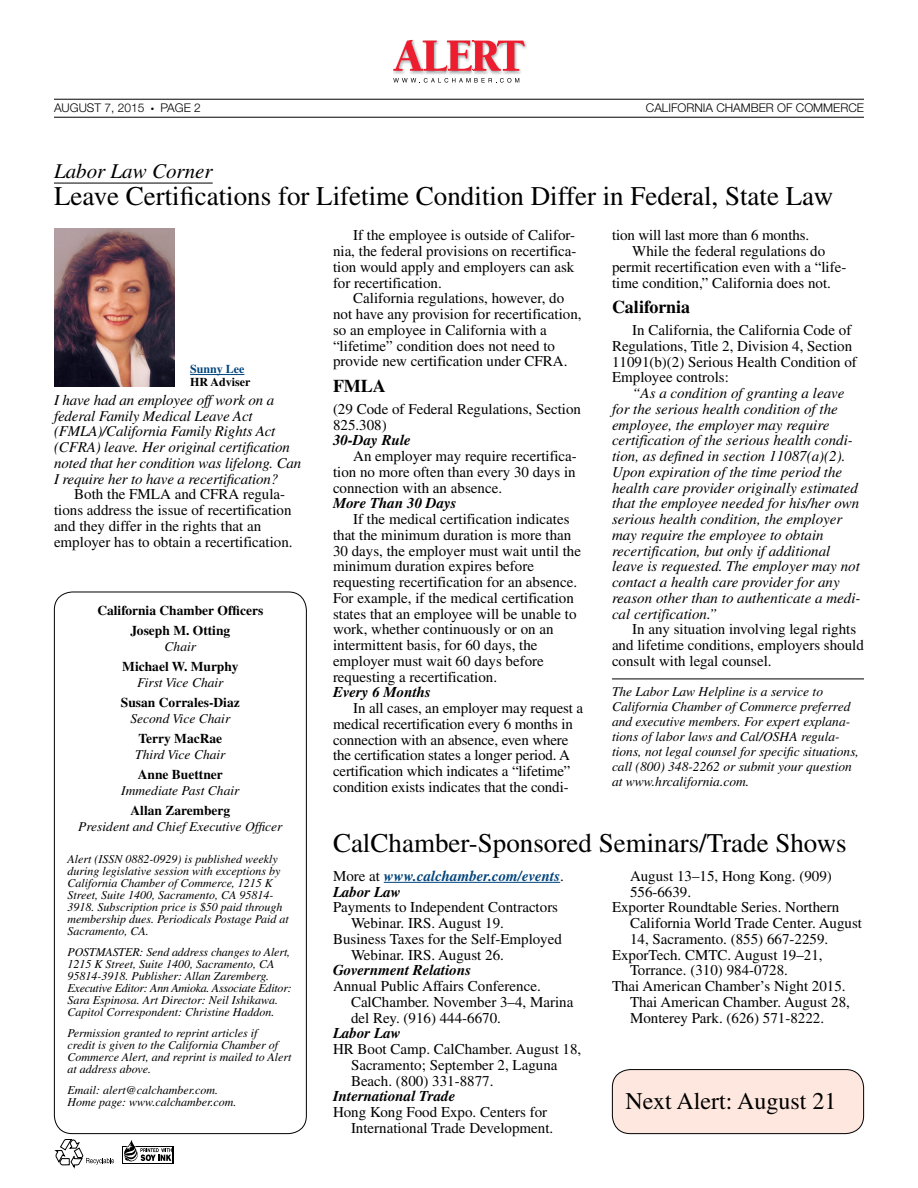
<style>
.page{position:relative;width:918px;height:1188px;background:#fff}
.page>*{position:absolute;margin:0;border:0;box-sizing:border-box;transform-origin:0 0}
.t1{font:27px "Times";color:#000}
.t2{font:24px "Times";color:#000}
.t3{font:italic 21px "Times";color:#000}
.t4{font:700 18px "Times";color:#000}
.t5{font:15px/15.8px "Times";color:#000}
.t6{font:italic 15px/15.8px "Times";color:#000}
.t7{font:italic 700 15px "Times";color:#000}
.t8{font:italic 700 15px/15.8px "Times";color:#00447c}
.t9{font:italic 13.5px/15px "Times";color:#000}
.t10{font:700 13.5px/20.2px "Times";color:#000;text-align:center}
.t11{font:italic 12px/12px "Times";color:#000}
.t12{font:300 12px "Helvetica Neue LT Std";color:#000}
.t13{font:700 12px "Times";color:#000}
.t14{font:700 12px "Times";color:#00447c}
.s1{font-weight:400;font-style:normal;color:#000}
.s2{color:#000}
</style>
<div class="page">
<hr style="left:54px;top:99px;width:810px;height:1px;background:#000">
<hr style="left:54px;top:117px;width:810px;height:1px;background:#000">
<img style="left:426px;top:72px;width:21px;height:2px">
<img style="left:503px;top:41px;width:23px;height:33px">
<img style="left:393px;top:72px;width:33px;height:2px">
<img style="left:474px;top:72px;width:29px;height:2px">
<img style="left:447px;top:72px;width:26px;height:2px">
<svg style="left:393px;top:40px;width:132px;height:32px"></svg>
<svg style="left:393px;top:78px;width:126px;height:5px"></svg>
<hr style="left:384px;top:882px;width:176px;height:1px;background:#00447c">
<div style="left:122px;top:1146px;width:51px;height:17px;background:#000"></div>
<div style="left:140px;top:1147px;width:32px;height:16px;background:#fff"></div>
<svg style="left:55px;top:1139px;width:59px;height:29px"></svg>
<div style="left:123px;top:1147px;width:16px;height:16px;background:#fff"></div>
<svg style="left:124px;top:1140px;width:48px;height:22px"></svg>
<div style="left:54px;top:592px;width:253px;height:542px;border:1px solid #000;border-radius:18px"></div>
<hr style="left:54px;top:183px;width:159px;height:1px;background:#000">
<hr style="left:612px;top:679px;width:252px;height:1px;background:#000">
<hr style="left:190px;top:374px;width:54px;height:1px;background:#00447c">
<div style="left:612px;top:1070px;width:252px;height:64px;background:#fee7de;border-radius:18px"></div>
<div style="left:612px;top:1069px;width:252px;height:65px;border:1px solid #000;border-radius:18px"></div>
<img style="left:54px;top:229px;width:121px;height:157px">
<p class="t12" style="left:54px;top:101px;width:92px">AUGUST 7, 2015</p>
<p class="t12" style="left:151px;top:101px;width:51px">● PAGE 2</p>
<p class="t12" style="left:646px;top:101px;width:220px">CALIFORNIA CHAMBER OF COMMERCE</p>
<h3 class="t3" style="left:54px;top:160px;width:160px">Labor Law Corner</h3>
<h1 class="t1" style="left:54px;top:181px;width:781px">Leave Certifications for Lifetime Condition Differ in Federal, State Law</h1>
<p class="t5" style="left:333px;top:227px;width:245px;text-indent:20px">If the employee is outside of Califor&shy;nia, the federal provisions on recertifica&shy;tion would apply and employers can ask for recertification.</p>
<p class="t5" style="left:333px;top:290px;width:250px;text-indent:20px">California regulations, however, do not have any provision for recertification, so an employee in California with a “lifetime” condition does not need to provide new certification under CFRA.</p>
<p class="t4" style="left:333px;top:375px;width:54px">FMLA</p>
<p class="t5" style="left:333px;top:401px;width:250px">(29 Code of Federal Regulations, Section<br>825.308)</p>
<p class="t7" style="left:333px;top:431px;width:79px">30-Day Rule</p>
<p class="t5" style="left:333px;top:448px;width:245px;text-align:justify;text-indent:20px">An employer may require recertifica&shy;tion no more often than every 30 days in connection with an absence.</p>
<p class="t7" style="left:333px;top:494px;width:125px">More Than 30 Days</p>
<p class="t5" style="left:333px;top:511px;width:250px;text-indent:20px">If the medical certification indicates that the minimum duration is more than 30 days, the employer must wait until the minimum duration expires before requesting recertification for an absence.<br>For example, if the medical certification states that an employee will be unable to work, whether continuously or on an intermittent basis, for 60 days, the employer must wait 60 days before requesting a recertification.</p>
<p class="t7" style="left:333px;top:683px;width:100px">Every 6 Months</p>
<p class="t5" style="left:333px;top:700px;width:252px;text-indent:20px">In all cases, an employer may request a medical recertification every 6 months in connection with an absence, even where the certification states a longer period. A certification which indicates a “lifetime” condition exists indicates that the condi-</p>
<p class="t5" style="left:612px;top:227px;width:199px">tion will last more than 6 months.</p>
<p class="t5" style="left:632px;top:243px;width:195px">While the federal regulations do</p>
<p class="t5" style="left:612px;top:259px;width:236px">permit recertification even with a “life-</p>
<p class="t5" style="left:612px;top:275px;width:220px">time condition,” California does not.</p>
<p class="t4" style="left:612px;top:296px;width:80px">California</p>
<p class="t5" style="left:612px;top:322px;width:246px;text-indent:20px">In California, the California Code of Regulations, Title 2, Division 4, Section 11091(b)(2) Serious Health Condition of Employee controls:</p>
<p class="t6" style="left:612px;top:385px;width:250px;text-indent:20px">“As a condition of granting a leave for the serious health condition of the employee, the employer may require certification of the serious health condi&shy;tion, as defined in section 11087(a)(2).<br>Upon expiration of the time period the health care provider originally estimated that the employee needed for his/her own serious health condition, the employer may require the employee to obtain recertification, but only if additional leave is requested. The employer may not contact a health care provider for any reason other than to authenticate a medi&shy;cal certification.”</p>
<p class="t5" style="left:612px;top:621px;width:253px;text-indent:20px">In any situation involving legal rights and lifetime conditions, employers should consult with legal counsel.</p>
<p class="t9" style="left:612px;top:684px;width:248px">The Labor Law Helpline is a service to California Chamber of Commerce preferred and executive members. For expert explana&shy;tions of labor laws and Cal/OSHA regula&shy;tions, not legal counsel for specific situations, call (800) 348-2262 or submit your question at www.hrcalifornia.com.</p>
<p class="t14" style="left:190px;top:362px;width:56px">Sunny Lee</p>
<p class="t13" style="left:190px;top:375px;width:62px">HR Adviser</p>
<p class="t6" style="left:54px;top:392px;width:249px">I have had an employee off work on a federal Family Medical Leave Act (FMLA)/California Family Rights Act (CFRA) leave. Her original certification noted that her condition was lifelong. Can I require her to have a recertification?</p>
<p class="t5" style="left:54px;top:486px;width:240px;text-indent:20px">Both the FMLA and CFRA regula&shy;tions address the issue of recertification and they differ in the rights that an employer has to obtain a recertification.</p>
<p class="t10" style="left:97px;top:600px;width:167px">California Chamber Officers<br>Joseph M. Otting</p>
<p class="t9" style="left:165px;top:639px;width:33px">Chair</p>
<p class="t10" style="left:122px;top:656px;width:118px">Michael W. Murphy</p>
<p class="t9" style="left:137px;top:675px;width:88px">First Vice Chair</p>
<p class="t10" style="left:121px;top:692px;width:120px">Susan Corrales-Diaz</p>
<p class="t9" style="left:130px;top:711px;width:101px">Second Vice Chair</p>
<p class="t10" style="left:138px;top:728px;width:85px">Terry MacRae</p>
<p class="t9" style="left:135px;top:747px;width:92px">Third Vice Chair</p>
<p class="t10" style="left:138px;top:764px;width:87px">Anne Buettner</p>
<p class="t9" style="left:121px;top:783px;width:120px">Immediate Past Chair</p>
<p class="t10" style="left:131px;top:800px;width:101px">Allan Zaremberg</p>
<p class="t9" style="left:78px;top:819px;width:206px">President and Chief Executive Officer</p>
<p class="t11" style="left:68px;top:853px;width:223px">Alert (ISSN 0882-0929) is published weekly during legislative session with exceptions by California Chamber of Commerce, 1215 K Street, Suite 1400, Sacramento, CA 95814- 3918. Subscription price is $50 paid through membership dues. Periodicals Postage Paid at Sacramento, CA.</p>
<p class="t11" style="left:68px;top:946px;width:226px">POSTMASTER: Send address changes to Alert, 1215 K Street, Suite 1400, Sacramento, CA 95814-3918. Publisher: Allan Zaremberg.<br>Executive Editor: Ann Amioka. Associate Editor:<br>Sara Espinosa. Art Director: Neil Ishikawa.<br>Capitol Correspondent: Christine Haddon.</p>
<p class="t11" style="left:68px;top:1027px;width:226px">Permission granted to reprint articles if<br>credit is given to the California Chamber of Commerce Alert, and reprint is mailed to Alert at address above.</p>
<p class="t11" style="left:68px;top:1084px;width:170px">Email: alert@calchamber.com.<br>Home page: www.calchamber.com.</p>
<h1 class="t1" style="left:333px;top:827px;width:515px">CalChamber-Sponsored Seminars/Trade Shows</h1>
<p class="t8" style="left:333px;top:868px;width:232px"><span class="s1">More at</span> www.calchamber.com/events<span class="s1">.<br></span><span class="s2">Labor Law</span></p>
<p class="t5" style="left:333px;top:899px;width:227px">Payments to Independent Contractors</p>
<p class="t5" style="left:351px;top:915px;width:154px">Webinar. IRS. August 19.</p>
<p class="t5" style="left:333px;top:931px;width:230px">Business Taxes for the Self-Employed</p>
<p class="t5" style="left:351px;top:947px;width:154px">Webinar. IRS. August 26.</p>
<p class="t7" style="left:333px;top:962px;width:140px">Government Relations</p>
<p class="t5" style="left:351px;top:978px;width:224px;text-indent:-18px">Annual Public Affairs Conference.<br>CalChamber. November 3–4, Marina del Rey. (916) 444-6670.</p>
<p class="t7" style="left:333px;top:1025px;width:69px">Labor Law</p>
<p class="t5" style="left:351px;top:1041px;width:232px;text-indent:-18px">HR Boot Camp. CalChamber. August 18,<br>Sacramento; September 2, Laguna<br>Beach. (800) 331-8877.</p>
<p class="t7" style="left:333px;top:1088px;width:124px">International Trade</p>
<p class="t5" style="left:351px;top:1104px;width:204px;text-indent:-18px">Hong Kong Food Expo. Centers for<br>International Trade Development.</p>
<p class="t5" style="left:630px;top:868px;width:203px">August 13–15, Hong Kong. (909)</p>
<p class="t5" style="left:630px;top:884px;width:63px">556-6639.</p>
<p class="t5" style="left:612px;top:899px;width:229px">Exporter Roundtable Series. Northern</p>
<p class="t5" style="left:630px;top:915px;width:234px">California World Trade Center. August</p>
<p class="t5" style="left:630px;top:931px;width:200px">14, Sacramento. (855) 667-2259.</p>
<p class="t5" style="left:612px;top:947px;width:212px">ExporTech. CMTC. August 19–21,</p>
<p class="t5" style="left:630px;top:962px;width:159px">Torrance. (310) 984-0728.</p>
<p class="t5" style="left:612px;top:978px;width:235px">Thai American Chamber’s Night 2015.</p>
<p class="t5" style="left:630px;top:994px;width:221px">Thai American Chamber. August 28,</p>
<p class="t5" style="left:630px;top:1010px;width:196px">Monterey Park. (626) 571-8222.</p>
<h2 class="t2" style="left:626px;top:1087px;width:212px">Next Alert: August 21</h2>
</div>
